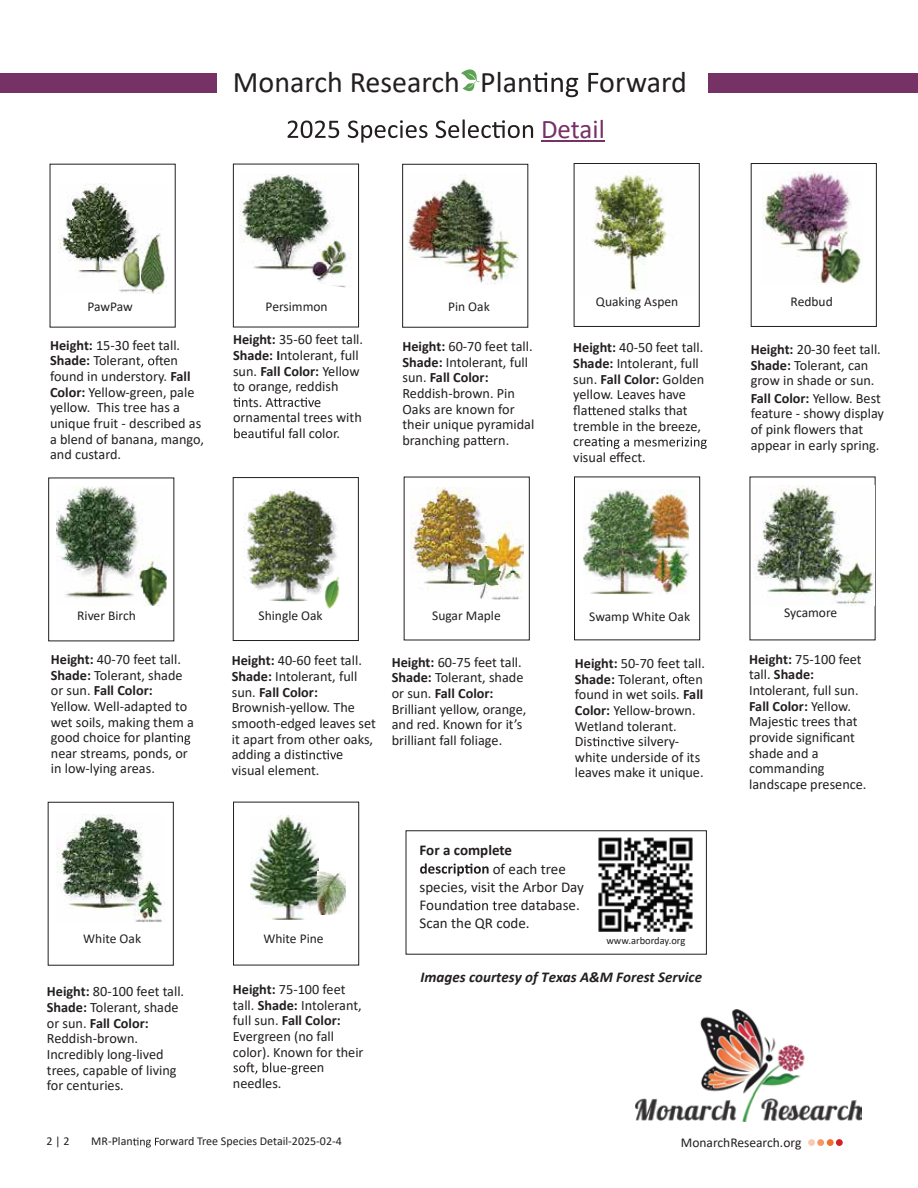
<style>
.page{position:relative;width:918px;height:1188px;background:#fff}
.page>*{position:absolute;margin:0;border:0;box-sizing:border-box;transform-origin:0 0}
.t1{font:30px "Calibri";color:#231f20}
.t2{font:27px "Calibri";color:#763264}
.t3{font:15px/18.3px "Calibri";color:#231f20}
.t4{font:italic 700 15px "Calibri";color:#231f20}
.t5{font:700 15px "Calibri";color:#231f20}
.t6{font:14.25px/15.6px "Calibri";color:#231f20}
.t7{font:700 14.25px "Calibri";color:#231f20}
.t8{font:13.5px "Calibri";color:#231f20}
.t9{font:12px "Calibri";color:#231f20}
.t10{font:10.5px "Calibri";color:#231f20}
.s1{font-weight:700}
.s2{font-weight:400}
</style>
<div class="page">
<div style="left:402px;top:164px;width:126px;height:164px;background:#fff;border:1px solid #231f20"></div>
<img style="left:407px;top:174px;width:112px;height:110px">
<div style="left:233px;top:477px;width:126px;height:164px;background:#fff;border:1px solid #231f20"></div>
<img style="left:244px;top:489px;width:93px;height:113px">
<img style="left:323px;top:576px;width:17px;height:33px">
<div style="left:751px;top:163px;width:126px;height:164px;background:#fff;border:1px solid #231f20"></div>
<img style="left:762px;top:171px;width:99px;height:113px">
<img style="left:58px;top:184px;width:110px;height:110px">
<div style="left:574px;top:477px;width:126px;height:163px;background:#fff;border:1px solid #231f20"></div>
<img style="left:583px;top:489px;width:107px;height:106px">
<img style="left:410px;top:487px;width:113px;height:113px">
<img style="left:56px;top:486px;width:111px;height:119px">
<div style="left:233px;top:164px;width:126px;height:163px;background:#fff;border:1px solid #231f20"></div>
<img style="left:239px;top:174px;width:108px;height:114px">
<img style="left:754px;top:485px;width:120px;height:121px">
<div style="left:574px;top:163px;width:126px;height:164px;background:#fff;border:1px solid #231f20"></div>
<img style="left:593px;top:170px;width:73px;height:121px">
<div style="left:836px;top:1139px;width:7px;height:7px;background:#d12027;border-radius:50%"></div>
<div style="left:827px;top:1139px;width:7px;height:7px;background:#f36f2e;border-radius:50%"></div>
<div style="left:817px;top:1139px;width:7px;height:7px;background:#f69566;border-radius:50%"></div>
<div style="left:808px;top:1139px;width:7px;height:7px;background:#fac9b1;border-radius:50%"></div>
<svg style="left:133px;top:1138px;width:26px;height:10px"></svg>
<div style="left:0;top:73px;width:216px;height:20px;background:#763264"></div>
<svg style="left:288px;top:119px;width:245px;height:24px"></svg>
<hr style="left:541px;top:140px;width:64px;height:2px;background:#763264">
<div style="left:708px;top:73px;width:210px;height:20px;background:#763264"></div>
<svg style="left:533px;top:72px;width:65px;height:25px"></svg>
<svg style="left:461px;top:69px;width:18px;height:23px"></svg>
<img style="left:635px;top:1010px;width:226px;height:111px">
<svg style="left:136px;top:356px;width:27px;height:11px"></svg>
<svg style="left:233px;top:398px;width:14px;height:9px"></svg>
<svg style="left:274px;top:398px;width:40px;height:9px"></svg>
<svg style="left:234px;top:428px;width:59px;height:10px"></svg>
<svg style="left:478px;top:436px;width:8px;height:9px"></svg>
<svg style="left:588px;top:406px;width:8px;height:9px"></svg>
<svg style="left:598px;top:437px;width:109px;height:12px"></svg>
<svg style="left:169px;top:733px;width:21px;height:12px"></svg>
<svg style="left:301px;top:750px;width:35px;height:9px"></svg>
<svg style="left:661px;top:674px;width:27px;height:12px"></svg>
<svg style="left:593px;top:737px;width:35px;height:9px"></svg>
<svg style="left:784px;top:717px;width:27px;height:10px"></svg>
<div style="left:48px;top:802px;width:126px;height:164px;background:#fff;border:1px solid #231f20"></div>
<img style="left:57px;top:814px;width:106px;height:108px">
<div style="left:233px;top:802px;width:126px;height:163px;background:#fff;border:1px solid #231f20"></div>
<img style="left:251px;top:816px;width:68px;height:104px">
<img style="left:317px;top:871px;width:28px;height:44px">
<svg style="left:233px;top:1062px;width:70px;height:13px"></svg>
<img style="left:598px;top:837px;width:95px;height:95px">
<div style="left:406px;top:830px;width:301px;height:125px;border:1px solid #231f20"></div>
<svg style="left:420px;top:863px;width:69px;height:13px"></svg>
<svg style="left:465px;top:900px;width:37px;height:10px"></svg>
<h1 class="t1" style="left:233px;top:61px;width:301px">Monarch Research Plan</h1>
<h1 class="t1" style="left:599px;top:61px;width:89px">orward</h1>
<h2 class="t2" style="left:541px;top:110px;width:65px">Detail</h2>
<p class="t8" style="left:88px;top:297px;width:47px">PawPaw</p>
<p class="t6" style="left:50px;top:337px;width:132px"><span class="s1">Height:</span> 15-30 feet tall.<br><span class="s1">Shade:</span> Toleran</p>
<p class="t6" style="left:50px;top:352px;width:155px;text-indent:114px">en found in understory. <span class="s1">Fall<br>Color:</span> Yellow-green, pale yellow. This tree has a unique fruit - described as a blend of banana, mango, and custard.</p>
<p class="t8" style="left:266px;top:297px;width:64px">Persimmon</p>
<p class="t6" style="left:233px;top:331px;width:132px"><span class="s1">Height:</span> 35-60 feet tall.</p>
<p class="t6" style="left:233px;top:347px;width:127px"><span class="s1">Shade: I</span>ntolerant, full</p>
<p class="t6" style="left:233px;top:363px;width:128px">sun. <span class="s1">Fall Color:</span> Yellow</p>
<p class="t6" style="left:233px;top:378px;width:107px">to orange, reddish</p>
<p class="t6" style="left:248px;top:394px;width:27px">ts. A</p>
<p class="t6" style="left:314px;top:394px;width:9px">e</p>
<p class="t6" style="left:233px;top:410px;width:130px">ornamental trees with</p>
<p class="t6" style="left:292px;top:425px;width:49px">all color.</p>
<p class="t8" style="left:448px;top:297px;width:43px">Pin Oak</p>
<p class="t8" style="left:596px;top:292px;width:84px">Quaking Aspen</p>
<p class="t8" style="left:791px;top:292px;width:44px">Redbud</p>
<p class="t6" style="left:402px;top:338px;width:133px"><span class="s1">Height:</span> 60-70 feet tall.<br><span class="s1">Shade:</span> Intolerant, full sun. <span class="s1">Fall Color:<br></span>Reddish-brown. Pin<br>Oaks are known for their unique pyramidal branching pa ern.</p>
<p class="t6" style="left:573px;top:340px;width:133px"><span class="s1">Height:</span> 40-50 feet tall.<br><span class="s1">Shade:</span> Intolerant, full sun. <span class="s1">Fall Color:</span> Golden yellow. Leaves have<br>fla ened stalks that tremble in the breeze, crea<br>visual effect.</p>
<p class="t6" style="left:751px;top:341px;width:132px"><span class="s1">Height:</span> 20-30 feet tall.<br><span class="s1">Shade:</span> Tolerant, can grow in shade or sun.</p>
<p class="t6" style="left:751px;top:390px;width:135px"><span class="s1">Fall Color:</span> Yellow. Best feature - showy display of pink flowers that appear in early spring.</p>
<p class="t8" style="left:77px;top:606px;width:60px">River Birch</p>
<p class="t8" style="left:432px;top:606px;width:70px">Sugar Maple</p>
<p class="t8" style="left:589px;top:607px;width:102px">Swamp White Oak</p>
<p class="t8" style="left:259px;top:606px;width:66px">Shingle Oak</p>
<p class="t6" style="left:51px;top:651px;width:145px"><span class="s1">Height:</span> 40-70 feet tall.<br><span class="s1">Shade:</span> Tolerant, shade or sun. <span class="s1">Fall Color:<br></span>Yellow. Well-adapted to wet soils, making them a good choice for plan near streams, ponds, or in low-lying areas.</p>
<p class="t6" style="left:232px;top:652px;width:146px"><span class="s1">Height:</span> 40-60 feet tall.<br><span class="s1">Shade:</span> Intolerant, full sun. <span class="s1">Fall Color:<br></span>Brownish-yellow. The smooth-edged leaves set it apart from other oaks, adding a dis</p>
<p class="t6" style="left:336px;top:746px;width:9px">e</p>
<p class="t6" style="left:232px;top:762px;width:89px">visual element.</p>
<p class="t6" style="left:392px;top:654px;width:136px"><span class="s1">Height:</span> 60-75 feet tall.<br><span class="s1">Shade:</span> Tolerant, shade or sun. <span class="s1">Fall Color:<br></span>Brilliant yellow, orange, and red. Known for it’s brilliant fall foliage.</p>
<p class="t6" style="left:575px;top:655px;width:132px"><span class="s1">Height:</span> 50-70 feet tall.<br><span class="s1">Shade:</span> Toleran</p>
<p class="t6" style="left:575px;top:671px;width:130px;text-indent:114px">en found in wet soils. <span class="s1">Fall<br>Color:</span> Yellow-brown.<br>Wetland tolerant.<br>Dis</p>
<p class="t6" style="left:575px;top:733px;width:130px;text-indent:53px">e silvery&shy;white underside of its leaves make it unique.</p>
<p class="t8" style="left:83px;top:929px;width:59px">White Oak</p>
<p class="t6" style="left:47px;top:984px;width:139px"><span class="s1">Height:</span> 80-100 feet tall.<br><span class="s1">Shade:</span> Tolerant, shade or sun. <span class="s1">Fall Color:<br></span>Reddish-brown.<br>Incredibly long-lived trees, capable of living for centuries.</p>
<p class="t8" style="left:263px;top:929px;width:62px">White Pine</p>
<p class="t6" style="left:233px;top:981px;width:114px"><span class="s1">Height:</span> 75-100 feet</p>
<p class="t6" style="left:233px;top:997px;width:130px">tall. <span class="s1">Shade:</span> Intolerant,</p>
<p class="t7" style="left:233px;top:1010px;width:109px"><span class="s2">full sun.</span> Fall Color:</p>
<p class="t6" style="left:233px;top:1028px;width:103px">Evergreen (no fall</p>
<p class="t6" style="left:233px;top:1044px;width:132px">color). Known for their</p>
<p class="t6" style="left:303px;top:1059px;width:23px">een</p>
<p class="t6" style="left:233px;top:1075px;width:50px">needles.</p>
<p class="t5" style="left:420px;top:840px;width:94px">For a complete</p>
<p class="t3" style="left:420px;top:859px;width:166px;text-indent:73px">of each tree species, visit the Arbor Day<br>Founda</p>
<p class="t3" style="left:420px;top:896px;width:162px;text-indent:83px">ee database.<br>Scan the QR code.</p>
<p class="t10" style="left:606px;top:933px;width:80px">www.arborday.org</p>
<p class="t4" style="left:420px;top:966px;width:283px">Images courtesy of Texas A&amp;M Forest Service</p>
<p class="t8" style="left:784px;top:603px;width:55px">Sycamore</p>
<p class="t6" style="left:749px;top:651px;width:114px"><span class="s1">Height:</span> 75-100 feet tall. <span class="s1">Shade:<br></span>Intolerant, full sun.<br><span class="s1">Fall Color:</span> Yellow.<br>Majes</p>
<p class="t6" style="left:749px;top:714px;width:119px;text-indent:62px">ees that provide significant shade and a commanding landscape presence.</p>
<p class="t9" style="left:46px;top:1133px;width:25px">2 | 2</p>
<p class="t9" style="left:91px;top:1133px;width:43px">MR-Plan</p>
<p class="t9" style="left:159px;top:1133px;width:184px">orward Tree Species Detail-2025-02-4</p>
<p class="t8" style="left:681px;top:1133px;width:122px">MonarchResearch.org</p>
</div>
